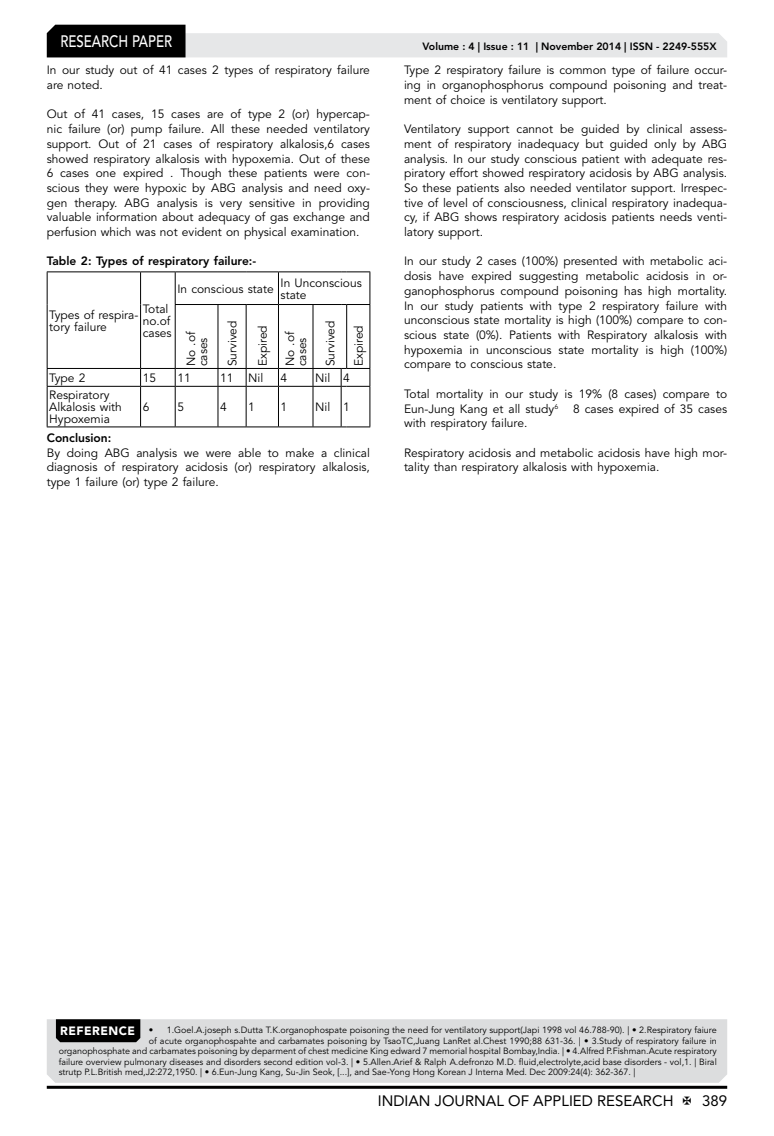
<style>
.page{position:relative;width:774px;height:1136px;background:#fff}
.page>*{position:absolute;margin:0;border:0;box-sizing:border-box;transform-origin:0 0}
.t1{font:500 16.5px "Avenir LT Std";color:#fff;scale:.8 1}
.t2{font:15px "Avenir LT Std";color:#000}
.t3{font:12px/14.7px "Avenir LT Std";color:#000}
.t4{font:800 12px "Avenir LT Std";color:#000}
.t5{font:900 12px "Avenir LT Std";letter-spacing:.04em;color:#fff}
.t6{font:800 10.5px "Avenir LT Std";color:#000}
.t7{font:9px "Avenir LT Std";color:#000}
</style>
<div class="page">
<hr style="left:47px;top:1085px;width:680px;height:3px;background:#000">
<svg style="left:47px;top:25px;width:680px;height:32px"></svg>
<svg style="left:48px;top:272px;width:321px;height:154px"></svg>
<hr style="left:140px;top:272px;width:1px;height:32px;background:#000">
<hr style="left:175px;top:272px;width:1px;height:32px;background:#000">
<hr style="left:278px;top:272px;width:1px;height:32px;background:#000">
<hr style="left:140px;top:304px;width:1px;height:64px;background:#000">
<hr style="left:175px;top:305px;width:1px;height:63px;background:#000">
<hr style="left:47px;top:368px;width:94px;height:1px;background:#000">
<hr style="left:141px;top:368px;width:34px;height:1px;background:#000">
<svg style="left:140px;top:369px;width:1px;height:17px"></svg>
<hr style="left:175px;top:368px;width:43px;height:1px;background:#000">
<svg style="left:175px;top:369px;width:1px;height:17px"></svg>
<hr style="left:246px;top:368px;width:32px;height:1px;background:#000">
<hr style="left:278px;top:368px;width:35px;height:1px;background:#000">
<svg style="left:278px;top:369px;width:1px;height:17px"></svg>
<hr style="left:47px;top:386px;width:94px;height:1px;background:#000">
<hr style="left:141px;top:386px;width:34px;height:1px;background:#000">
<hr style="left:140px;top:386px;width:1px;height:40px;background:#000">
<hr style="left:175px;top:386px;width:43px;height:1px;background:#000">
<hr style="left:175px;top:386px;width:1px;height:40px;background:#000">
<svg style="left:218px;top:368px;width:29px;height:19px"></svg>
<hr style="left:218px;top:386px;width:1px;height:40px;background:#000">
<hr style="left:246px;top:386px;width:32px;height:1px;background:#000">
<hr style="left:246px;top:386px;width:1px;height:40px;background:#000">
<hr style="left:278px;top:386px;width:35px;height:1px;background:#000">
<hr style="left:278px;top:386px;width:1px;height:40px;background:#000">
<hr style="left:313px;top:386px;width:1px;height:40px;background:#000">
<hr style="left:341px;top:386px;width:1px;height:40px;background:#000">
<hr style="left:175px;top:304px;width:43px;height:1px;background:#000">
<svg style="left:218px;top:304px;width:28px;height:1px"></svg>
<hr style="left:246px;top:304px;width:32px;height:1px;background:#000">
<hr style="left:278px;top:304px;width:35px;height:1px;background:#000">
<hr style="left:218px;top:305px;width:1px;height:63px;background:#000">
<hr style="left:246px;top:305px;width:1px;height:63px;background:#000">
<hr style="left:278px;top:305px;width:1px;height:63px;background:#000">
<hr style="left:313px;top:305px;width:1px;height:63px;background:#000">
<hr style="left:346px;top:305px;width:1px;height:63px;background:#000">
<svg style="left:313px;top:304px;width:57px;height:1px"></svg>
<hr style="left:47px;top:271px;width:94px;height:1px;background:#000">
<hr style="left:47px;top:272px;width:1px;height:32px;background:#000">
<hr style="left:141px;top:271px;width:34px;height:1px;background:#000">
<hr style="left:175px;top:271px;width:43px;height:1px;background:#000">
<svg style="left:218px;top:271px;width:28px;height:1px"></svg>
<hr style="left:246px;top:271px;width:32px;height:1px;background:#000">
<hr style="left:278px;top:271px;width:35px;height:1px;background:#000">
<svg style="left:313px;top:271px;width:57px;height:1px"></svg>
<hr style="left:369px;top:272px;width:1px;height:32px;background:#000">
<hr style="left:47px;top:304px;width:1px;height:64px;background:#000">
<hr style="left:369px;top:305px;width:1px;height:63px;background:#000">
<svg style="left:47px;top:369px;width:1px;height:17px"></svg>
<svg style="left:313px;top:368px;width:57px;height:19px"></svg>
<hr style="left:47px;top:386px;width:1px;height:40px;background:#000">
<hr style="left:369px;top:386px;width:1px;height:40px;background:#000">
<hr style="left:47px;top:426px;width:94px;height:1px;background:#000">
<hr style="left:141px;top:426px;width:34px;height:1px;background:#000">
<hr style="left:175px;top:426px;width:43px;height:1px;background:#000">
<svg style="left:218px;top:426px;width:28px;height:1px"></svg>
<hr style="left:246px;top:426px;width:32px;height:1px;background:#000">
<hr style="left:278px;top:426px;width:35px;height:1px;background:#000">
<svg style="left:313px;top:426px;width:57px;height:1px"></svg>
<div style="left:47px;top:1019px;width:680px;height:63px;background:#dcddde"></div>
<div style="left:56px;top:1019px;width:84px;height:23px;background:#000"></div>
<h1 class="t1" style="left:60px;top:32px;width:139px">RESEARCH PAPER</h1>
<p class="t3" style="left:47px;top:63px;width:325px">In our study out of 41 cases 2 types of respiratory failure are noted.</p>
<p class="t3" style="left:47px;top:107px;width:325px;text-align:justify">Out of 41 cases, 15 cases are of type 2 (or) hypercap&shy;nic failure (or) pump failure. All these needed ventilatory support. Out of 21 cases of respiratory alkalosis,6 cases showed respiratory alkalosis with hypoxemia. Out of these 6 cases one expired . Though these patients were con&shy;scious they were hypoxic by ABG analysis and need oxy&shy;gen therapy. ABG analysis is very sensitive in providing valuable information about adequacy of gas exchange and perfusion which was not evident on physical examination.</p>
<p class="t4" style="left:47px;top:254px;width:211px">Table 2: Types of respiratory failure:-</p>
<p class="t3" style="left:177px;top:281px;width:98px">In conscious state</p>
<p class="t3" style="left:281px;top:277px;width:83px;line-height:12px">In Unconscious state</p>
<p class="t3" style="left:185px;top:366px;width:36px;line-height:12px;rotate:-90deg">No .of cases</p>
<p class="t3" style="left:225px;top:366px;width:47px;rotate:-90deg">Survived</p>
<p class="t3" style="left:256px;top:366px;width:42px;rotate:-90deg">Expired</p>
<p class="t3" style="left:284px;top:366px;width:36px;line-height:12px;rotate:-90deg">No .of cases</p>
<p class="t3" style="left:323px;top:366px;width:47px;rotate:-90deg">Survived</p>
<p class="t3" style="left:352px;top:366px;width:42px;rotate:-90deg">Expired</p>
<p class="t3" style="left:49px;top:309px;width:91px;line-height:12px">Types of respira&shy;tory failure</p>
<p class="t3" style="left:143px;top:303px;width:30px;line-height:12px">Total no.of cases</p>
<p class="t3" style="left:49px;top:371px;width:38px">Type 2</p>
<p class="t3" style="left:143px;top:371px;width:15px">15</p>
<p class="t3" style="left:177px;top:371px;width:15px">11</p>
<p class="t3" style="left:220px;top:371px;width:45px">11 Nil</p>
<p class="t3" style="left:281px;top:371px;width:8px">4</p>
<p class="t3" style="left:315px;top:371px;width:36px">Nil 4</p>
<p class="t3" style="left:49px;top:389px;width:74px;line-height:12px">Respiratory<br>Alkalosis with<br>Hypoxemia</p>
<p class="t3" style="left:143px;top:400px;width:8px">6</p>
<p class="t3" style="left:177px;top:400px;width:8px">5</p>
<p class="t3" style="left:220px;top:400px;width:8px">4</p>
<p class="t3" style="left:248px;top:400px;width:8px">1</p>
<p class="t3" style="left:281px;top:400px;width:8px">1</p>
<p class="t3" style="left:315px;top:400px;width:36px">Nil 1</p>
<p class="t4" style="left:47px;top:430px;width:66px">Conclusion:</p>
<p class="t3" style="left:47px;top:445px;width:325px;text-align:justify">By doing ABG analysis we were able to make a clinical diagnosis of respiratory acidosis (or) respiratory alkalosis, type 1 failure (or) type 2 failure.</p>
<p class="t6" style="left:422px;top:41px;width:296px">Volume : 4 | Issue : 11 | November 2014 | ISSN - 2249-555X</p>
<p class="t3" style="left:404px;top:63px;width:325px;text-align:justify">Type 2 respiratory failure is common type of failure occur&shy;ing in organophosphorus compound poisoning and treat&shy;ment of choice is ventilatory support.</p>
<p class="t3" style="left:404px;top:122px;width:325px;text-align:justify">Ventilatory support cannot be guided by clinical assess&shy;ment of respiratory inadequacy but guided only by ABG analysis. In our study conscious patient with adequate res&shy;piratory effort showed respiratory acidosis by ABG analysis.<br>So these patients also needed ventilator support. Irrespec&shy;tive of level of consciousness, clinical respiratory inadequa&shy;cy, if ABG shows respiratory acidosis patients needs venti&shy;latory support.</p>
<p class="t3" style="left:404px;top:254px;width:325px;text-align:justify">In our study 2 cases (100%) presented with metabolic aci&shy;dosis have expired suggesting metabolic acidosis in or&shy;ganophosphorus compound poisoning has high mortality.<br>In our study patients with type 2 respiratory failure with unconscious state mortality is high (100%) compare to con&shy;scious state (0%). Patients with Respiratory alkalosis with hypoxemia in unconscious state mortality is high (100%) compare to conscious state.</p>
<p class="t3" style="left:404px;top:386px;width:325px;text-align:justify">Total mortality in our study is 19% (8 cases) compare to Eun-Jung Kang et all study<sup>6</sup> 8 cases expired of 35 cases with respiratory failure.</p>
<p class="t3" style="left:404px;top:445px;width:325px">Respiratory acidosis and metabolic acidosis have high mor&shy;tality than respiratory alkalosis with hypoxemia.</p>
<p class="t5" style="left:60px;top:1023px;width:95px">REFERENCE <sup>•</sup></p>
<p class="t7" style="left:167px;top:1024px;width:552px">1.Goel.A.joseph s.Dutta T.K.organophospate poisoning the need for ventilatory support(Japi 1998 vol 46.788-90). | • 2.Respiratory faiure</p>
<p class="t7" style="left:149px;top:1035px;width:569px">of acute organophospahte and carbamates poisoning by TsaoTC,Juang LanRet al.Chest 1990;88 631-36. | • 3.Study of respiratory failure in</p>
<p class="t7" style="left:59px;top:1045px;width:659px">organophosphate and carbamates poisoning by deparment of chest medicine King edward 7 memorial hospital Bombay,India. | • 4.Alfred P.Fishman.Acute respiratory</p>
<p class="t7" style="left:59px;top:1056px;width:659px">failure overview pulmonary diseases and disorders second edition vol-3. | • 5.Allen.Arief &amp; Ralph A.defronzo M.D. fluid,electrolyte,acid base disorders - vol,1. | Biral</p>
<p class="t7" style="left:59px;top:1066px;width:578px">strutp P.L.British med,J2:272,1950. | • 6.Eun-Jung Kang, Su-Jin Seok, [...], and Sae-Yong Hong Korean J Interna Med. Dec 2009:24(4): 362-367. |</p>
<p class="t2" style="left:378px;top:1091px;width:297px">INDIAN JOURNAL OF APPLIED RESEARCH</p>
<p class="t2" style="left:702px;top:1091px;width:27px">389</p>
</div>
